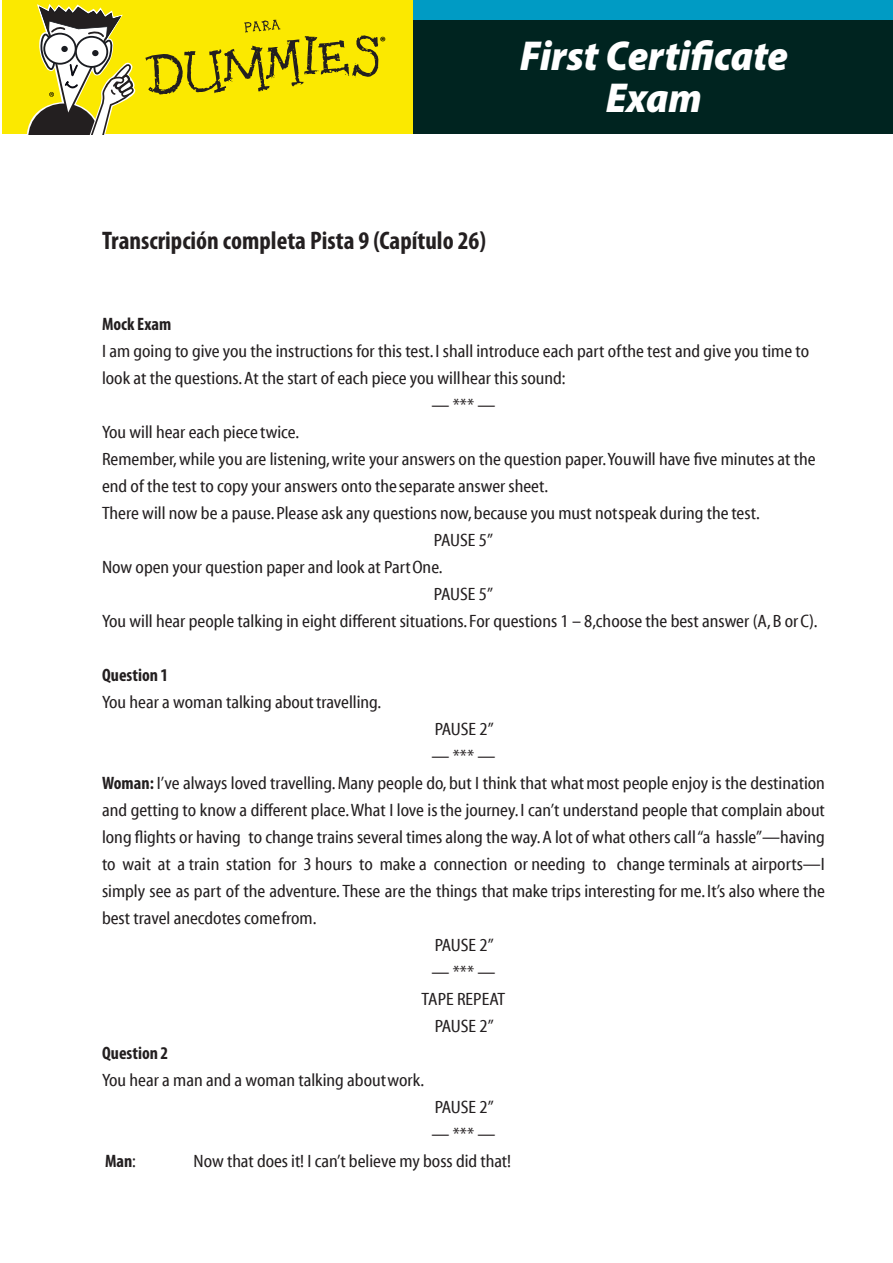
<style>
.page{position:relative;width:893px;height:1263px;background:#fff}
.page>*{position:absolute;margin:0;border:0;box-sizing:border-box;transform-origin:0 0}
.t1{font:italic 900 semi-condensed 42px/42px "Myriad Pro";color:#fff;text-align:center}
.t2{font:700 condensed 25.5px "Myriad Pro";color:#231f20}
.Body_Text{font:18px/27px "Myriad Cn Web";color:#231f20}
.heading_1{font:700 condensed 18px "Myriad Pro";color:#231f20}
.Body_Text-2{font:700 condensed 18px "Myriad Pro";color:#231f20}
.t3{font:700 13.5px "Myriad Pro";color:#000001}
.s1{font-family:"Myriad Pro";font-weight:700;font-stretch:condensed}
.s2{font-family:"Myriad Cn Web";font-weight:400;font-stretch:normal}
</style>
<div class="page">
<div style="left:2px;top:0;width:891px;height:134px;background:#fbe900"></div>
<svg style="left:27px;top:4px;width:351px;height:131px"></svg>
<div style="left:414px;top:8px;width:479px;height:126px;background:#002420"></div>
<div style="left:414px;top:0;width:479px;height:20px;background:#009bc4"></div>
<p class="t3" style="left:380px;top:33px;width:8px">®</p>
<h1 class="t1" style="left:520px;top:33px;width:270px">First Certificate<br>Exam</h1>
<p class="t2" style="left:102px;top:224px;width:385px">Transcripción completa Pista 9 (Capítulo 26)</p>
<p class="heading_1" style="left:102px;top:312px;width:71px">Mock Exam</p>
<p class="Body_Text" style="left:102px;top:338px;width:709px">I am going to give you the instructions for this test. I shall introduce each part of the test and give you time to look at the questions. At the start of each piece you will hear this sound:</p>
<p class="Body_Text" style="left:431px;top:392px;width:66px">— *** —</p>
<p class="Body_Text" style="left:102px;top:419px;width:199px">You will hear each piece twice.</p>
<p class="Body_Text" style="left:102px;top:446px;width:715px">Remember, while you are listening, write your answers on the question paper. You will have five minutes at the end of the test to copy your answers onto the separate answer sheet.</p>
<p class="Body_Text" style="left:102px;top:500px;width:659px">There will now be a pause. Please ask any questions now, because you must not speak during the test.</p>
<p class="Body_Text" style="left:434px;top:527px;width:61px">PAUSE 5”</p>
<p class="Body_Text" style="left:102px;top:554px;width:342px">Now open your question paper and look at Part One.</p>
<p class="Body_Text" style="left:434px;top:581px;width:61px">PAUSE 5”</p>
<p class="Body_Text" style="left:102px;top:608px;width:717px">You will hear people talking in eight different situations. For questions 1 – 8, choose the best answer (A, B or C).</p>
<p class="heading_1" style="left:102px;top:663px;width:68px">Question 1</p>
<p class="Body_Text" style="left:102px;top:689px;width:281px">You hear a woman talking about travelling.</p>
<p class="Body_Text" style="left:435px;top:716px;width:61px">PAUSE 2”</p>
<p class="Body_Text" style="left:431px;top:743px;width:66px">— *** —</p>
<p class="Body_Text" style="left:102px;top:770px;width:724px;text-align:justify"><span class="s1">Woman:</span> I’ve always loved travelling. Many people do, but I think that what most people enjoy is the destination and getting to know a different place. What I love is the journey. I can’t understand people that complain about long flights or having to change trains several times along the way. A lot of what others call “a hassle”—having to wait at a train station for 3 hours to make a connection or needing to change terminals at airports—I simply see as part of the adventure. These are the things that make trips interesting for me. It’s also where the best travel anecdotes come from.</p>
<p class="Body_Text" style="left:435px;top:932px;width:61px">PAUSE 2”</p>
<p class="Body_Text" style="left:431px;top:959px;width:66px">— *** —</p>
<p class="Body_Text" style="left:422px;top:986px;width:85px">TAPE REPEAT</p>
<p class="Body_Text" style="left:435px;top:1013px;width:61px">PAUSE 2”</p>
<p class="heading_1" style="left:102px;top:1041px;width:68px">Question 2</p>
<p class="Body_Text" style="left:102px;top:1067px;width:323px">You hear a man and a woman talking about work.</p>
<p class="Body_Text" style="left:435px;top:1094px;width:61px">PAUSE 2”</p>
<p class="Body_Text" style="left:431px;top:1121px;width:66px">— *** —</p>
<p class="Body_Text-2" style="left:105px;top:1149px;width:32px">Man<span class="s2">:</span></p>
<p class="Body_Text" style="left:194px;top:1148px;width:319px">Now that does it! I can’t believe my boss did that!</p>
</div>
